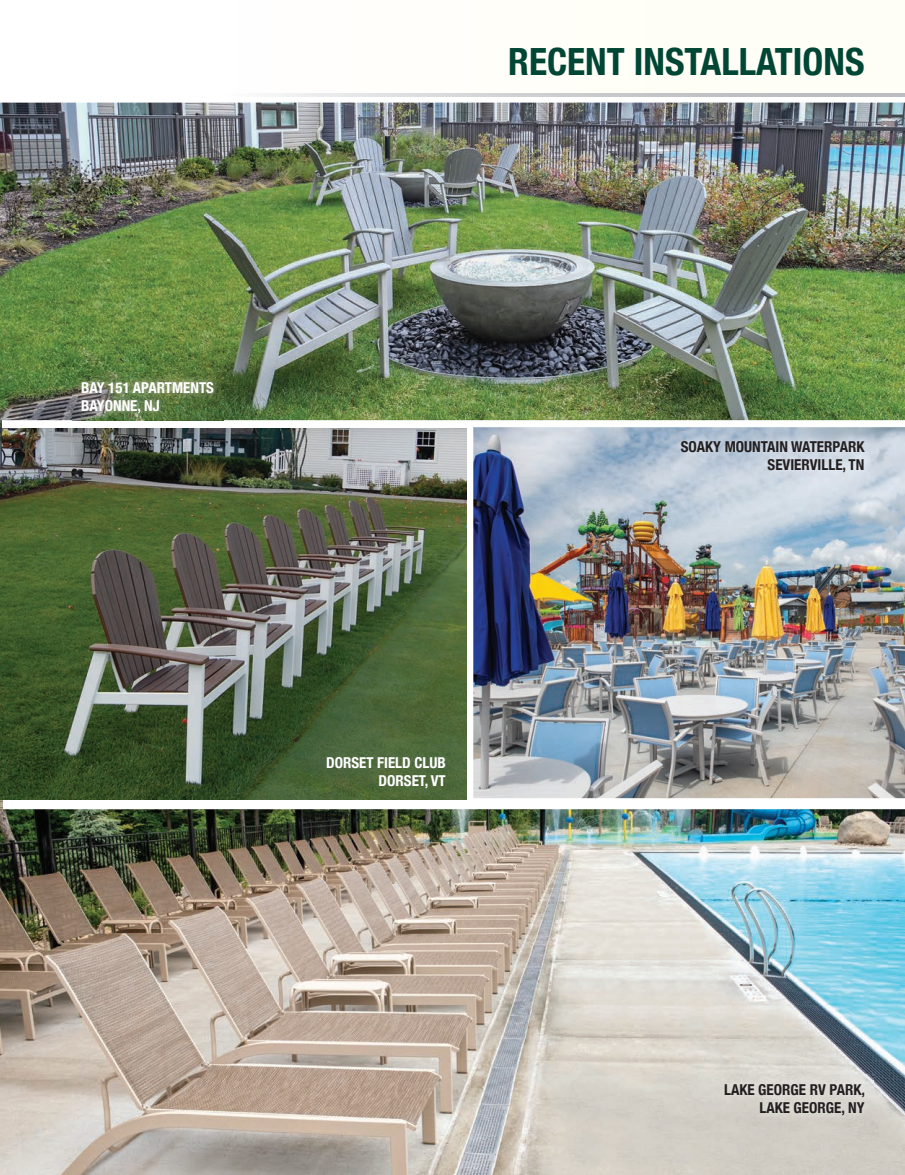
<style>
.page{position:relative;width:905px;height:1175px;background:#fff}
.page>*{position:absolute;margin:0;border:0;box-sizing:border-box;transform-origin:0 0}
.t1{font:700 condensed 37.5px "Helvetica Neue";color:#004634}
.t2{font:700 condensed 15px/18px "Helvetica Neue";color:#231f20;text-align:right}
.t3{font:700 condensed 15px/18px "Helvetica Neue";color:#fff}
</style>
<div class="page">
<img style="left:0;top:420px;width:2px;height:249px">
<img style="left:0;top:677px;width:2px;height:132px">
<img style="left:0;top:103px;width:904px;height:317px">
<img style="left:72px;top:373px;width:151px;height:48px">
<div style="left:88px;top:0;width:816px;height:93px;background:#fffef9"></div>
<svg style="left:273px;top:93px;width:631px;height:3px;background:#cdced1"></svg>
<img style="left:1px;top:428px;width:465px;height:371px">
<img style="left:473px;top:427px;width:431px;height:371px">
<img style="left:0;top:809px;width:904px;height:365px">
<img style="left:715px;top:1074px;width:158px;height:50px">
<img style="left:671px;top:431px;width:202px;height:50px">
<h1 class="t1" style="left:508px;top:30px;width:358px">RECENT INSTALLATIONS</h1>
<p class="t3" style="left:81px;top:378px;width:134px">BAY 151 APARTMENTS<br>BAYONNE, NJ</p>
<p class="t3" style="left:326px;top:752px;width:121px;text-align:right">DORSET FIELD CLUB<br>DORSET, VT</p>
<p class="t2" style="left:680px;top:437px;width:185px">SOAKY MOUNTAIN WATERPARK<br>SEVIERVILLE, TN</p>
<p class="t2" style="left:724px;top:1080px;width:142px">LAKE GEORGE RV PARK,<br>LAKE GEORGE, NY</p>
</div>
